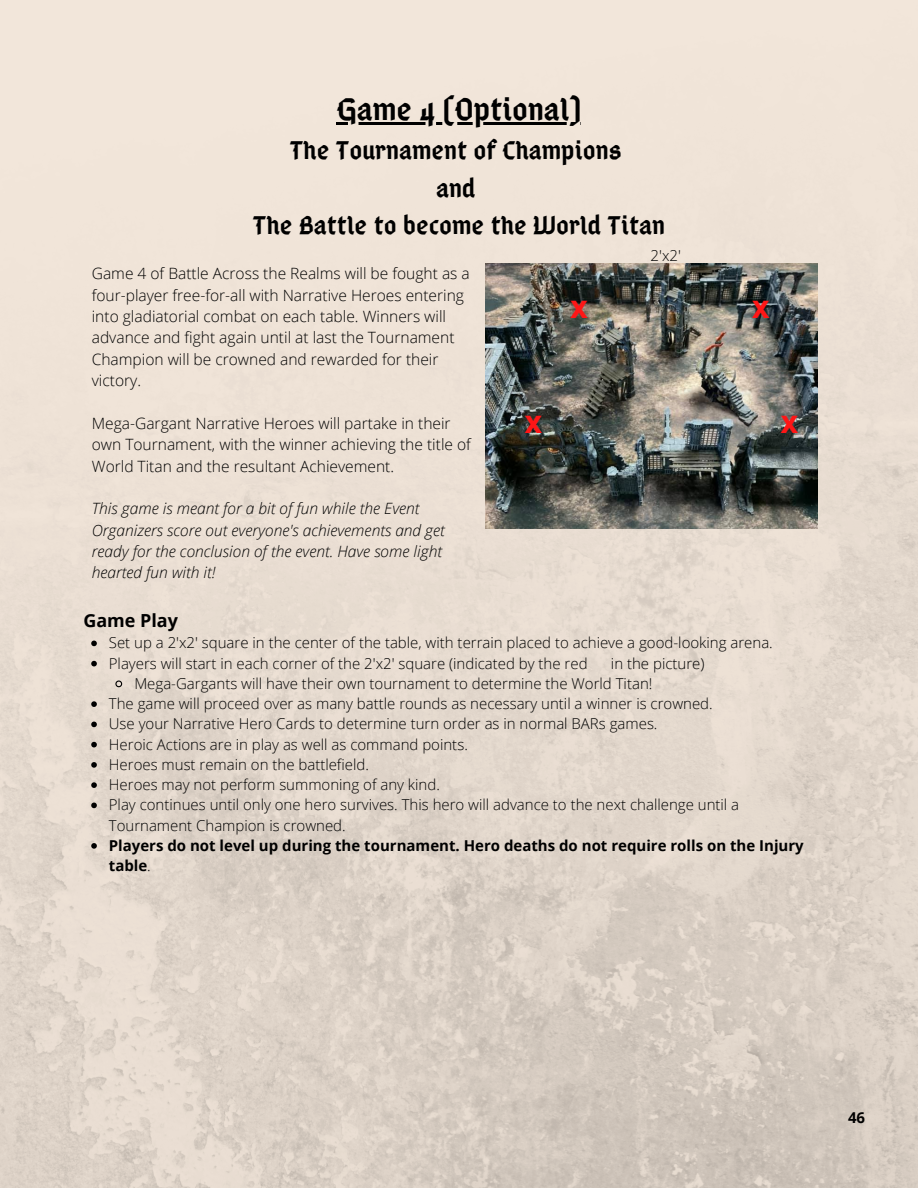
<style>
.page{position:relative;width:918px;height:1188px;background:#fff}
.page>*{position:absolute;margin:0;border:0;box-sizing:border-box;transform-origin:0 0}
.t1{font:33px "Abibas";color:#000}
.t2{font:27px/37.2px "Abibas";color:#000;text-align:center}
.t3{font:800 24px "Open Sans";color:#ff1616}
.t4{font:700 18px "Open Sans";color:#000}
.t5{font:300 15.6px/21.3px "Open Sans";color:#000}
.t6{font:italic 300 15.6px/21.3px "Open Sans";color:#000}
.t7{font:300 15px/20.2px "Open Sans";color:#000}
.t8{font:700 15px/20.2px "Open Sans";color:#000}
.s1{font-weight:300}
</style>
<div class="page">
<img style="left:0;top:0;width:918px;height:1188px">
<img style="left:486px;top:264px;width:331px;height:264px">
<svg style="left:91px;top:641px;width:6px;height:5px"></svg>
<svg style="left:91px;top:661px;width:6px;height:5px"></svg>
<svg style="left:115px;top:680px;width:8px;height:8px"></svg>
<svg style="left:91px;top:701px;width:6px;height:6px"></svg>
<svg style="left:91px;top:722px;width:6px;height:5px"></svg>
<svg style="left:91px;top:742px;width:6px;height:5px"></svg>
<svg style="left:91px;top:762px;width:6px;height:6px"></svg>
<svg style="left:91px;top:782px;width:6px;height:6px"></svg>
<svg style="left:91px;top:803px;width:6px;height:5px"></svg>
<svg style="left:91px;top:843px;width:6px;height:6px"></svg>
<hr style="left:337px;top:122px;width:244px;height:3px;background:#000">
<h1 class="t1" style="left:337px;top:95px;width:246px">Game 4 (Optional)</h1>
<h2 class="t2" style="left:253px;top:134px;width:414px">The Tournament of Champions<br>and<br>The Battle to become the World Titan</h2>
<p class="t7" style="left:651px;top:245px;width:32px">2'x2'</p>
<p class="t5" style="left:92px;top:263px;width:379px">Game 4 of Battle Across the Realms will be fought as a four-player free-for-all with Narrative Heroes entering into gladiatorial combat on each table. Winners will advance and fight again until at last the Tournament Champion will be crowned and rewarded for their victory.</p>
<p class="t5" style="left:92px;top:412px;width:381px">Mega-Gargant Narrative Heroes will partake in their own Tournament, with the winner achieving the title of<br>World Titan and the resultant Achievement.</p>
<p class="t6" style="left:92px;top:498px;width:355px">This game is meant for a bit of fun while the Event Organizers score out everyone's achievements and get ready for the conclusion of the event. Have some light hearted fun with it!</p>
<p class="t4" style="left:83px;top:608px;width:96px">Game Play</p>
<h3 class="t3" style="left:570px;top:293px;width:19px">X</h3>
<h3 class="t3" style="left:752px;top:293px;width:19px">X</h3>
<h3 class="t3" style="left:525px;top:407px;width:19px">X</h3>
<h3 class="t3" style="left:781px;top:407px;width:19px">X</h3>
<p class="t7" style="left:109px;top:633px;width:665px">Set up a 2'x2' square in the center of the table, with terrain placed to achieve a good-looking arena.<br>Players will start in each corner of the 2'x2' square (indicated by the red</p>
<p class="t7" style="left:611px;top:653px;width:95px">in the picture)</p>
<p class="t7" style="left:134px;top:673px;width:520px">Mega-Gargants will have their own tournament to determine the World Titan!</p>
<p class="t7" style="left:109px;top:693px;width:605px">The game will proceed over as many battle rounds as necessary until a winner is crowned.</p>
<p class="t7" style="left:109px;top:714px;width:550px">Use your Narrative Hero Cards to determine turn order as in normal BARs games.</p>
<p class="t7" style="left:109px;top:734px;width:361px">Heroic Actions are in play as well as command points.</p>
<p class="t7" style="left:109px;top:754px;width:262px">Heroes must remain on the battlefield.</p>
<p class="t7" style="left:109px;top:774px;width:333px">Heroes may not perform summoning of any kind.</p>
<p class="t7" style="left:109px;top:795px;width:632px">Play continues until only one hero survives. This hero will advance to the next challenge until a</p>
<p class="t7" style="left:109px;top:815px;width:238px">Tournament Champion is crowned.</p>
<p class="t8" style="left:109px;top:835px;width:696px">Players do not level up during the tournament. Hero deaths do not require rolls on the Injury table<span class="s1">.</span></p>
<p class="t8" style="left:848px;top:1107px;width:19px">46</p>
</div>
